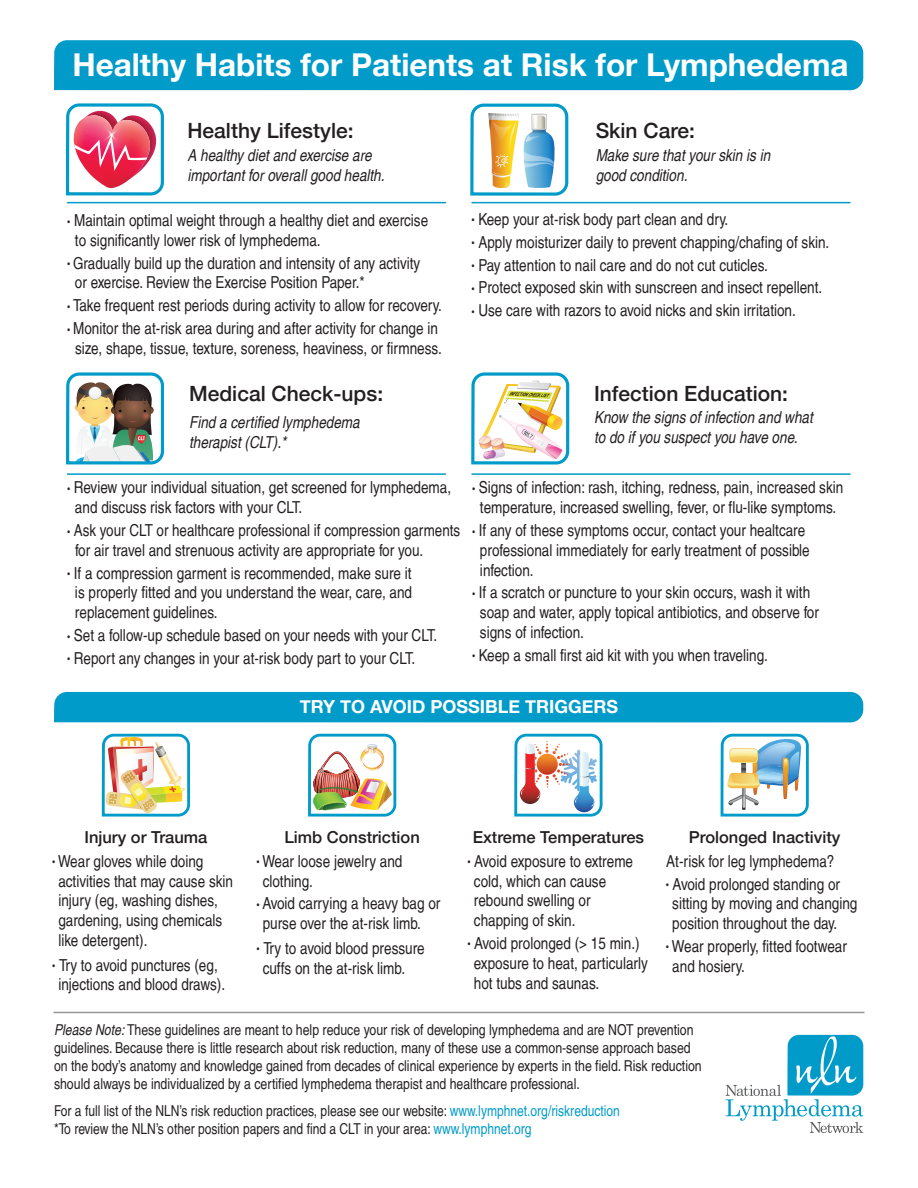
<style>
.page{position:relative;width:918px;height:1188px;background:#fff}
.page>*{position:absolute;margin:0;border:0;box-sizing:border-box;transform-origin:0 0}
.t1{font:700 31.5px "Helvetica Neue";color:#fff}
.t2{font:500 21px "Helvetica Neue";color:#231f20}
.t3{font:700 18px "Helvetica Neue";color:#fff}
.t4{font:condensed 16.5px/19.8px "Helvetica LT";color:#231f20}
.t5{font:italic condensed 16.5px/19.8px "Helvetica LT";color:#231f20}
.t6{font:500 16.5px "Helvetica Neue";color:#231f20}
.t7{font:condensed 15px/18px "Helvetica LT";color:#231f20}
.s1{font-size:9px}
.s2{font-style:italic}
.s3{color:#009bc8}
</style>
<div class="page">
<div style="left:54px;top:40px;width:809px;height:50px;background:#009bc8"></div>
<svg style="left:726px;top:1035px;width:137px;height:98px"></svg>
<div style="left:54px;top:692px;width:809px;height:30px;background:#009bc8"></div>
<svg style="left:65px;top:103px;width:99px;height:93px"></svg>
<svg style="left:470px;top:105px;width:99px;height:91px"></svg>
<img style="left:478px;top:75px;width:122px;height:109px">
<img style="left:471px;top:372px;width:99px;height:93px">
<svg style="left:66px;top:372px;width:98px;height:93px"></svg>
<hr style="left:68px;top:202px;width:378px;height:1px;background:#009bc8">
<hr style="left:68px;top:473px;width:378px;height:2px;background:#009bc8">
<hr style="left:472px;top:202px;width:378px;height:1px;background:#009bc8">
<hr style="left:472px;top:473px;width:378px;height:2px;background:#009bc8">
<img style="left:101px;top:733px;width:90px;height:84px">
<img style="left:308px;top:733px;width:89px;height:84px">
<svg style="left:514px;top:733px;width:89px;height:84px"></svg>
<svg style="left:720px;top:733px;width:89px;height:84px"></svg>
<hr style="left:54px;top:1012px;width:810px;height:1px;background:#939598">
<h1 class="t1" style="left:72px;top:40px;width:778px">Healthy Habits for Patients at Risk for Lymphedema</h1>
<p class="t2" style="left:187px;top:114px;width:168px">Healthy Lifestyle:</p>
<p class="t5" style="left:187px;top:145px;width:199px">A healthy diet and exercise are important for overall good health.</p>
<p class="t4" style="left:75px;top:210px;width:355px;text-indent:-7px"><span class="s1">•</span> Maintain optimal weight through a healthy diet and exercise to significantly lower risk of lymphedema.</p>
<p class="t4" style="left:75px;top:253px;width:347px;text-indent:-7px"><span class="s1">•</span> Gradually build up the duration and intensity of any activity or exercise. Review the Exercise Position Paper.*</p>
<p class="t4" style="left:68px;top:296px;width:376px"><span class="s1">•</span> Take frequent rest periods during activity to allow for recovery.</p>
<p class="t4" style="left:68px;top:318px;width:376px;text-align:center"><span class="s1">•</span> Monitor the at-risk area during and after activity for change in size, shape, tissue, texture, soreness, heaviness, or firmness.</p>
<p class="t2" style="left:189px;top:376px;width:196px">Medical Check-ups:</p>
<p class="t5" style="left:189px;top:412px;width:172px">Find a certified lymphedema therapist (CLT).*</p>
<p class="t4" style="left:75px;top:478px;width:378px;text-indent:-7px"><span class="s1">•</span> Review your individual situation, get screened for lymphedema, and discuss risk factors with your CLT.</p>
<p class="t4" style="left:75px;top:520px;width:387px;text-indent:-8px"><span class="s1">•</span> Ask your CLT or healthcare professional if compression garments for air travel and strenuous activity are appropriate for you.</p>
<p class="t4" style="left:75px;top:563px;width:339px;text-align:justify;text-indent:-7px"><span class="s1">•</span> If a compression garment is recommended, make sure it is properly fitted and you understand the wear, care, and replacement guidelines.</p>
<p class="t4" style="left:68px;top:625px;width:371px"><span class="s1">•</span> Set a follow-up schedule based on your needs with your CLT.</p>
<p class="t4" style="left:68px;top:648px;width:349px"><span class="s1">•</span> Report any changes in your at-risk body part to your CLT.</p>
<p class="t2" style="left:596px;top:114px;width:101px">Skin Care:</p>
<p class="t5" style="left:596px;top:145px;width:176px">Make sure that your skin is in good condition.</p>
<p class="t4" style="left:472px;top:209px;width:258px"><span class="s1">•</span> Keep your at-risk body part clean and dry.</p>
<p class="t4" style="left:472px;top:232px;width:359px"><span class="s1">•</span> Apply moisturizer daily to prevent chapping/chafing of skin.</p>
<p class="t4" style="left:472px;top:255px;width:298px"><span class="s1">•</span> Pay attention to nail care and do not cut cuticles.</p>
<p class="t4" style="left:472px;top:278px;width:352px"><span class="s1">•</span> Protect exposed skin with sunscreen and insect repellent.</p>
<p class="t4" style="left:472px;top:300px;width:325px"><span class="s1">•</span> Use care with razors to avoid nicks and skin irritation.</p>
<p class="t2" style="left:594px;top:376px;width:196px">Infection Education:</p>
<p class="t5" style="left:594px;top:408px;width:220px">Know the signs of infection and what to do if you suspect you have one.</p>
<p class="t4" style="left:472px;top:478px;width:372px;text-align:center"><span class="s1">•</span> Signs of infection: rash, itching, redness, pain, increased skin temperature, increased swelling, fever, or flu-like symptoms.</p>
<p class="t4" style="left:480px;top:520px;width:331px;text-indent:-7px"><span class="s1">•</span> If any of these symptoms occur, contact your healtcare professional immediately for early treatment of possible infection.</p>
<p class="t4" style="left:480px;top:583px;width:340px;text-indent:-7px"><span class="s1">•</span> If a scratch or puncture to your skin occurs, wash it with soap and water, apply topical antibiotics, and observe for signs of infection.</p>
<p class="t4" style="left:472px;top:645px;width:297px"><span class="s1">•</span> Keep a small first aid kit with you when traveling.</p>
<p class="t3" style="left:300px;top:693px;width:320px">TRY TO AVOID POSSIBLE TRIGGERS</p>
<p class="t6" style="left:84px;top:824px;width:124px">Injury or Trauma</p>
<p class="t4" style="left:58px;top:851px;width:176px;text-indent:-6px"><span class="s1">•</span> Wear gloves while doing activities that may cause skin injury (eg, washing dishes, gardening, using chemicals like detergent).</p>
<p class="t4" style="left:52px;top:955px;width:174px;text-align:center"><span class="s1">•</span> Try to avoid punctures (eg, injections and blood draws).</p>
<p class="t6" style="left:284px;top:824px;width:137px">Limb Constriction</p>
<p class="t4" style="left:263px;top:851px;width:141px;text-indent:-6px"><span class="s1">•</span> Wear loose jewelry and clothing.</p>
<p class="t4" style="left:263px;top:894px;width:179px;text-indent:-6px"><span class="s1">•</span> Avoid carrying a heavy bag or purse over the at-risk limb.</p>
<p class="t4" style="left:263px;top:938px;width:164px;text-indent:-6px"><span class="s1">•</span> Try to avoid blood pressure cuffs on the at-risk limb.</p>
<p class="t6" style="left:473px;top:824px;width:173px">Extreme Temperatures</p>
<p class="t4" style="left:474px;top:851px;width:161px;text-indent:-6px"><span class="s1">•</span> Avoid exposure to extreme cold, which can cause rebound swelling or chapping of skin.</p>
<p class="t4" style="left:474px;top:933px;width:176px;text-indent:-6px"><span class="s1">•</span> Avoid prolonged (&gt; 15 min.) exposure to heat, particularly hot tubs and saunas.</p>
<p class="t6" style="left:689px;top:824px;width:153px">Prolonged Inactivity</p>
<p class="t4" style="left:666px;top:851px;width:170px">At-risk for leg lymphedema?</p>
<p class="t4" style="left:672px;top:874px;width:187px;text-indent:-6px"><span class="s1">•</span> Avoid prolonged standing or sitting by moving and changing position throughout the day.</p>
<p class="t4" style="left:672px;top:936px;width:176px;text-indent:-6px"><span class="s1">•</span> Wear properly, fitted footwear and hosiery.</p>
<p class="t7" style="left:54px;top:1021px;width:649px"><span class="s2">Please Note:</span> These guidelines are meant to help reduce your risk of developing lymphedema and are NOT prevention guidelines. Because there is little research about risk reduction, many of these use a common-sense approach based on the body’s anatomy and knowledge gained from decades of clinical experience by experts in the field. Risk reduction should always be individualized by a certified lymphedema therapist and healthcare professional.</p>
<p class="t7" style="left:54px;top:1102px;width:567px">For a full list of the NLN’s risk reduction practices, please see our website: <span class="s3">www.lymphnet.org/riskreduction </span>*To review the NLN’s other position papers and find a CLT in your area: <span class="s3">www.lymphnet.org</span></p>
</div>
